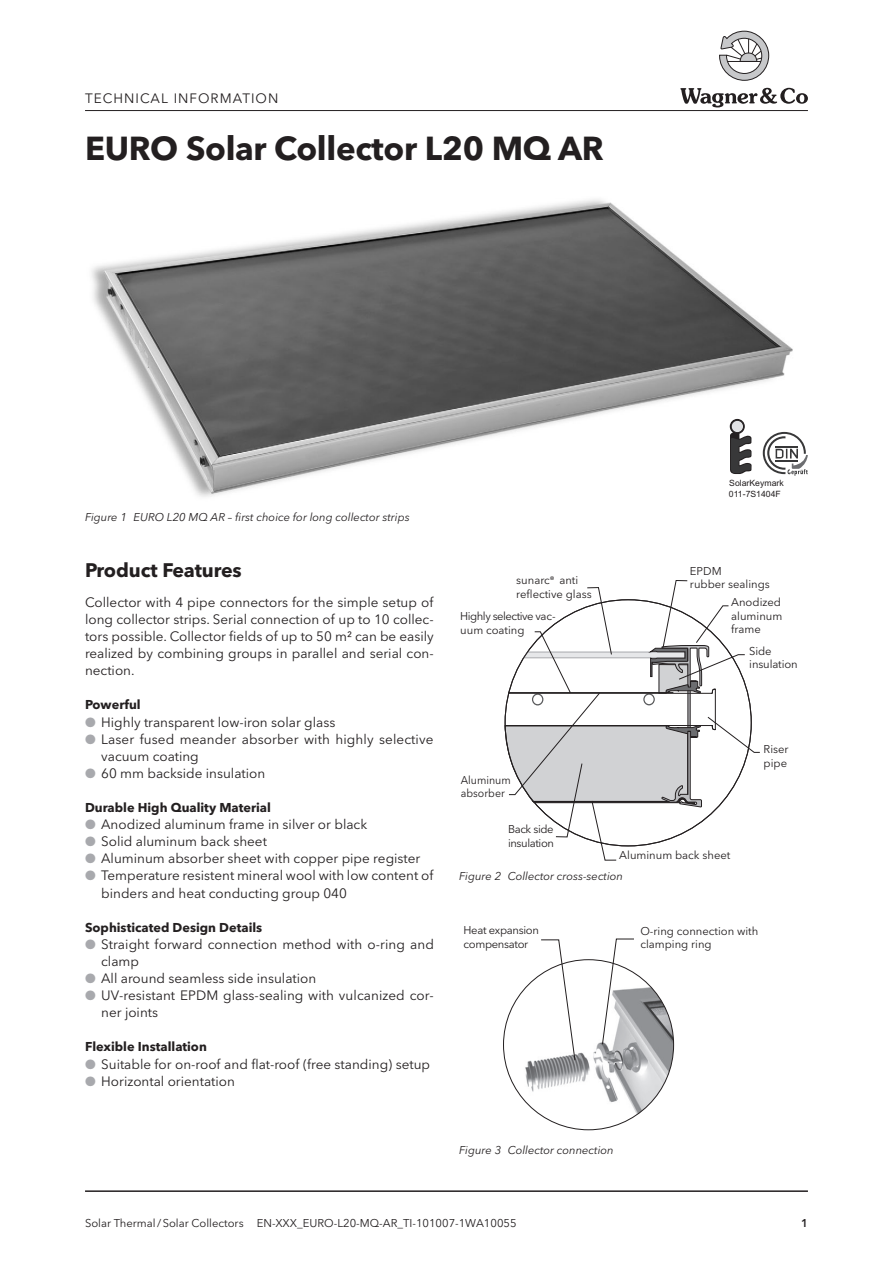
<style>
.page{position:relative;width:893px;height:1263px;background:#fff}
.page>*{position:absolute;margin:0;border:0;box-sizing:border-box;transform-origin:0 0}
.t1{font:700 33px "Avenir Next LT Pro";letter-spacing:-.01em;color:#231f20}
.t2{font:700 19.5px "Avenir Next LT Pro";letter-spacing:-.005em;color:#231f20}
.t3{font:13.5px/17.1px "Avenir Next LT Pro";color:#231f20}
.t4{font:13.5px "Avenir Next LT Pro";letter-spacing:.075em;color:#231f20}
.t5{font:700 12.75px "Avenir Next LT Pro";color:#231f20}
.t6{font:11.25px/13.5px "Avenir Next LT Pro";color:#231f20}
.t7{font:italic 11.25px "Avenir Next LT Pro";color:#231f20}
.t8{font:11.25px/13.5px "Avenir Next LT Pro";letter-spacing:-.04em;color:#231f20}
.t9{font:11.25px/13.5px "Avenir Next LT Pro";letter-spacing:-.03em;color:#231f20}
.t10{font:11.25px/13.5px "Avenir Next LT Pro";letter-spacing:-.035em;color:#231f20}
.t11{font:11.25px/13.5px "Avenir Next LT Pro";color:#231f20;scale:.94 1}
.t12{font:600 11.25px "Avenir Next LT Pro";color:#231f20}
.t13{font:700 11.25px "Avenir Next LT Pro";color:#231f20}
.t14{font:8.7px/10.9px "Arial";color:#231f20}
.s1{color:#a8a9ad}
</style>
<div class="page">
<hr style="left:85px;top:1190px;width:723px;height:2px;background:#231f20">
<svg style="left:719px;top:31px;width:50px;height:50px"></svg>
<svg style="left:680px;top:88px;width:128px;height:19px"></svg>
<hr style="left:85px;top:110px;width:723px;height:1px;background:#231f20">
<img style="left:91px;top:199px;width:702px;height:298px">
<svg style="left:504px;top:580px;width:256px;height:280px"></svg>
<img style="left:503px;top:973px;width:171px;height:157px">
<svg style="left:540px;top:938px;width:95px;height:123px"></svg>
<svg style="left:763px;top:432px;width:45px;height:44px"></svg>
<svg style="left:730px;top:419px;width:21px;height:55px"></svg>
<div style="left:731px;top:420px;width:12px;height:13px;background:#e1e2e4;border-radius:50%"></div>
<div style="left:731px;top:420px;width:13px;height:13px;border:1px solid #231f20;border-radius:50%"></div>
<p class="t4" style="left:85px;top:91px;width:195px">TECHNICAL INFORMATION</p>
<h1 class="t1" style="left:85px;top:128px;width:520px">EURO Solar Collector L20 MQ AR</h1>
<p class="t14" style="left:729px;top:478px;width:56px">SolarKeymark<br>011-7S1404F</p>
<p class="t7" style="left:85px;top:511px;width:326px">Figure 1 EURO L20 MQ AR – first choice for long collector strips</p>
<h2 class="t2" style="left:85px;top:558px;width:158px">Product Features</h2>
<p class="t3" style="left:85px;top:593px;width:350px;text-align:justify">Collector with 4 pipe connectors for the simple setup of long collector strips. Serial connection of up to 10 collec&shy;tors possible. Collector fields of up to 50 m² can be easily realized by combining groups in parallel and serial con&shy;nection.</p>
<p class="t5" style="left:85px;top:697px;width:57px">Powerful</p>
<p class="t3" style="left:85px;top:713px;width:252px"><span class="s1">●</span> Highly transparent low-iron solar glass</p>
<p class="t3" style="left:101px;top:730px;width:334px;text-indent:-16px"><span class="s1">●</span> Laser fused meander absorber with highly selective vacuum coating</p>
<p class="t3" style="left:85px;top:764px;width:182px"><span class="s1">●</span> 60 mm backside insulation</p>
<p class="t5" style="left:85px;top:800px;width:187px">Durable High Quality Material</p>
<p class="t3" style="left:85px;top:816px;width:284px"><span class="s1">●</span> Anodized aluminum frame in silver or black</p>
<p class="t3" style="left:85px;top:833px;width:183px"><span class="s1">●</span> Solid aluminum back sheet</p>
<p class="t3" style="left:85px;top:850px;width:337px"><span class="s1">●</span> Aluminum absorber sheet with copper pipe register</p>
<p class="t3" style="left:101px;top:867px;width:334px;text-indent:-16px"><span class="s1">●</span> Temperature resistent mineral wool with low content of binders and heat conducting group 040</p>
<p class="t5" style="left:85px;top:919px;width:179px">Sophisticated Design Details</p>
<p class="t3" style="left:101px;top:935px;width:334px;text-indent:-16px"><span class="s1">●</span> Straight forward connection method with o-ring and clamp</p>
<p class="t3" style="left:85px;top:970px;width:233px"><span class="s1">●</span> All around seamless side insulation</p>
<p class="t3" style="left:101px;top:987px;width:334px;text-indent:-16px"><span class="s1">●</span> UV-resistant EPDM glass-sealing with vulcanized cor&shy;ner joints</p>
<p class="t5" style="left:85px;top:1039px;width:123px">Flexible Installation</p>
<p class="t3" style="left:85px;top:1055px;width:347px"><span class="s1">●</span> Suitable for on-roof and flat-roof (free standing) setup</p>
<p class="t3" style="left:85px;top:1072px;width:151px"><span class="s1">●</span> Horizontal orientation</p>
<p class="t6" style="left:516px;top:573px;width:77px">sunarc anti reflective glass</p>
<p class="t13" style="left:550px;top:573px;width:6px">®</p>
<p class="t8" style="left:460px;top:609px;width:97px">Highly selective vac&shy;uum coating</p>
<p class="t11" style="left:461px;top:773px;width:55px">Aluminum absorber</p>
<p class="t10" style="left:508px;top:823px;width:47px">Back side insulation</p>
<p class="t6" style="left:690px;top:564px;width:81px">EPDM<br>rubber sealings</p>
<p class="t6" style="left:731px;top:596px;width:53px;text-align:justify">Anodized aluminum frame</p>
<p class="t6" style="left:749px;top:644px;width:50px">Side insulation</p>
<p class="t6" style="left:764px;top:743px;width:27px">Riser pipe</p>
<p class="t6" style="left:619px;top:848px;width:113px">Aluminum back sheet</p>
<p class="t7" style="left:459px;top:870px;width:165px">Figure 2 Collector cross-section</p>
<p class="t9" style="left:464px;top:923px;width:77px">Heat expansion compensator</p>
<p class="t6" style="left:640px;top:924px;width:120px">O-ring connection with clamping ring</p>
<p class="t7" style="left:459px;top:1143px;width:156px">Figure 3 Collector connection</p>
<p class="t6" style="left:85px;top:1217px;width:433px">Solar Thermal/Solar Collectors EN-XXX_EURO-L20-MQ-AR_TI-101007-1WA10055</p>
<p class="t12" style="left:801px;top:1217px;width:8px">1</p>
</div>
